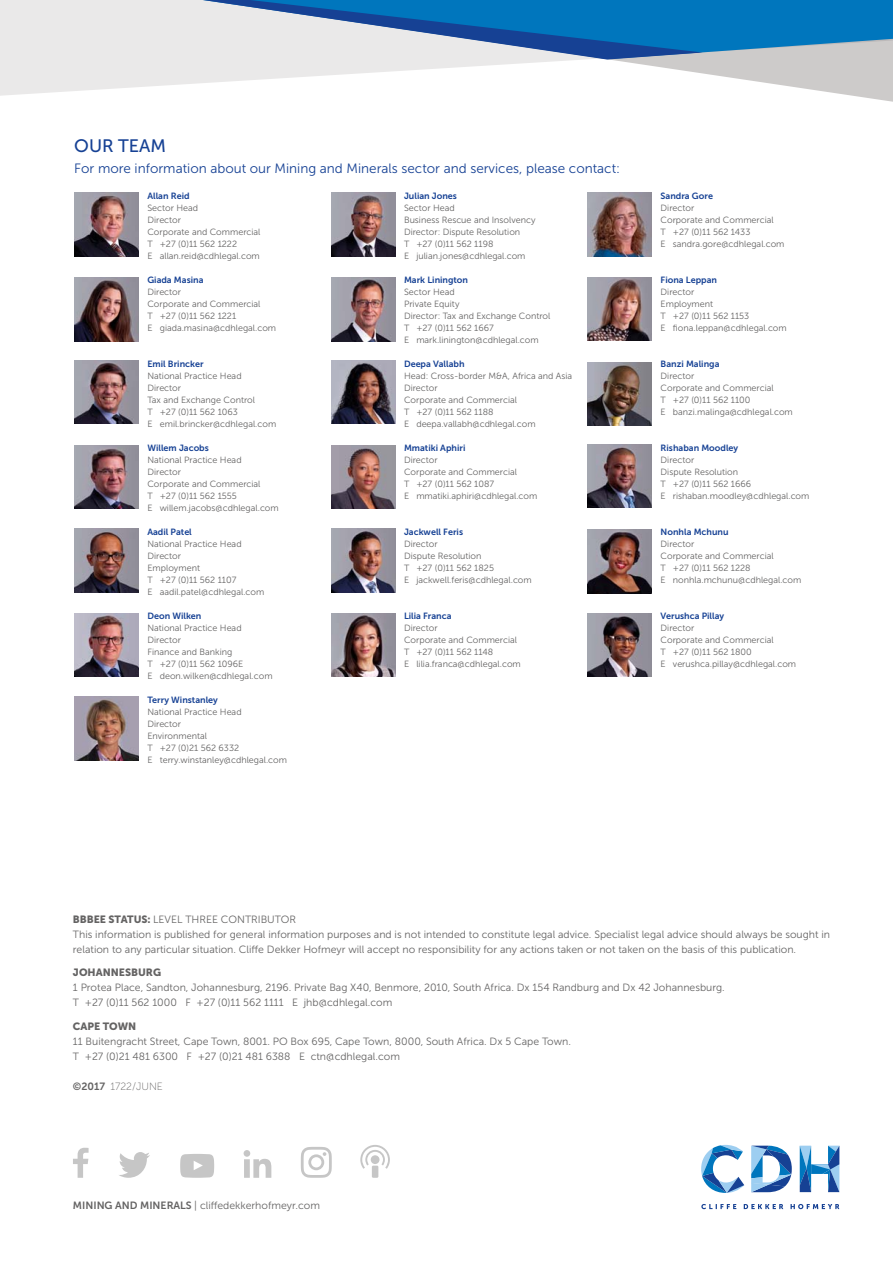
<style>
.page{position:relative;width:893px;height:1263px;background:#fff}
.page>*{position:absolute;margin:0;border:0;box-sizing:border-box;transform-origin:0 0}
.t1{font:18px "Museo Sans 500";color:#164194}
.t2{font:13.5px "Museo Sans 300";color:#164194}
.t3{font:10.5px/15px "Museo Sans 300";color:#646363}
.t4{font:10.5px "Museo Sans 900";color:#646363}
.t5{font:10.5px "Museo Sans 100";color:#646363}
.t6{font:9px/12px "Museo Sans 300";color:#646363}
.t7{font:9px "Museo Sans 700";color:#164194}
.s1{font-family:"Museo Sans 900"}
.s2{font-family:"Museo Sans 700"}
</style>
<div class="page">
<svg style="left:799px;top:1146px;width:40px;height:46px"></svg>
<svg style="left:701px;top:1204px;width:138px;height:5px"></svg>
<svg style="left:701px;top:1145px;width:43px;height:48px"></svg>
<svg style="left:751px;top:1146px;width:40px;height:46px"></svg>
<svg style="left:0;top:0;width:892px;height:97px"></svg>
<svg style="left:25px;top:0;width:867px;height:59px;background:#318ac0"></svg>
<svg style="left:29px;top:0;width:673px;height:60px;background:#88afd0"></svg>
<svg style="left:73px;top:1148px;width:16px;height:30px"></svg>
<svg style="left:119px;top:1152px;width:31px;height:26px"></svg>
<svg style="left:243px;top:1150px;width:28px;height:28px"></svg>
<svg style="left:180px;top:1154px;width:34px;height:24px"></svg>
<svg style="left:360px;top:1145px;width:30px;height:24px"></svg>
<div style="left:372px;top:1166px;width:6px;height:12px;background:#c6c6c6"></div>
<svg style="left:301px;top:1147px;width:31px;height:31px"></svg>
<img style="left:587px;top:193px;width:65px;height:63px">
<img style="left:74px;top:529px;width:65px;height:63px">
<img style="left:74px;top:445px;width:65px;height:64px">
<img style="left:74px;top:360px;width:65px;height:64px">
<img style="left:74px;top:193px;width:65px;height:63px">
<img style="left:331px;top:278px;width:64px;height:63px">
<img style="left:74px;top:613px;width:65px;height:64px">
<img style="left:587px;top:362px;width:65px;height:64px">
<img style="left:587px;top:444px;width:65px;height:64px">
<img style="left:587px;top:529px;width:65px;height:64px">
<img style="left:587px;top:277px;width:65px;height:64px">
<img style="left:587px;top:613px;width:65px;height:64px">
<img style="left:331px;top:445px;width:64px;height:64px">
<img style="left:331px;top:193px;width:64px;height:63px">
<img style="left:74px;top:278px;width:65px;height:63px">
<img style="left:331px;top:360px;width:64px;height:64px">
<img style="left:74px;top:697px;width:65px;height:64px">
<img style="left:331px;top:613px;width:64px;height:64px">
<img style="left:331px;top:529px;width:64px;height:63px">
<h1 class="t1" style="left:74px;top:139px;width:93px">OUR TEAM</h1>
<h2 class="t2" style="left:74px;top:163px;width:547px">For more information about our Mining and Minerals sector and services, please contact:</h2>
<p class="t7" style="left:147px;top:193px;width:44px">Allan Reid</p>
<p class="t6" style="left:147px;top:203px;width:114px">Sector Head<br>Director<br>Corporate and Commercial<br>T +27 (0)11 562 1222<br>E allan.reid@cdhlegal.com</p>
<p class="t7" style="left:147px;top:277px;width:58px">Giada Masina</p>
<p class="t6" style="left:147px;top:287px;width:130px">Director<br>Corporate and Commercial<br>T +27 (0)11 562 1221<br>E giada.masina@cdhlegal.com</p>
<p class="t7" style="left:147px;top:361px;width:58px">Emil Brincker</p>
<p class="t6" style="left:147px;top:371px;width:130px">National Practice Head<br>Director<br>Tax and Exchange Control<br>T +27 (0)11 562 1063<br>E emil.brincker@cdhlegal.com</p>
<p class="t7" style="left:147px;top:445px;width:63px">Willem Jacobs</p>
<p class="t6" style="left:147px;top:455px;width:133px">National Practice Head<br>Director<br>Corporate and Commercial<br>T +27 (0)11 562 1555<br>E willem.jacobs@cdhlegal.com</p>
<p class="t7" style="left:147px;top:529px;width:46px">Aadil Patel</p>
<p class="t6" style="left:147px;top:539px;width:118px">National Practice Head<br>Director<br>Employment<br>T +27 (0)11 562 1107<br>E aadil.patel@cdhlegal.com</p>
<p class="t7" style="left:147px;top:613px;width:56px">Deon Wilken</p>
<p class="t6" style="left:147px;top:623px;width:127px">National Practice Head<br>Director<br>Finance and Banking<br>T +27 (0)11 562 1096E<br>E deon.wilken@cdhlegal.com</p>
<p class="t7" style="left:147px;top:697px;width:72px">Terry Winstanley</p>
<p class="t6" style="left:147px;top:707px;width:141px">National Practice Head<br>Director<br>Environmental<br>T +27 (0)21 562 6332<br>E terry.winstanley@cdhlegal.com</p>
<p class="t7" style="left:404px;top:193px;width:54px">Julian Jones</p>
<p class="t6" style="left:404px;top:203px;width:133px">Sector Head<br>Business Rescue and Insolvency<br>Director: Dispute Resolution<br>T +27 (0)11 562 1198<br>E julian.jones@cdhlegal.com</p>
<p class="t7" style="left:404px;top:277px;width:66px">Mark Linington</p>
<p class="t6" style="left:404px;top:287px;width:148px">Sector Head<br>Private Equity<br>Director: Tax and Exchange Control<br>T +27 (0)11 562 1667<br>E mark.linington@cdhlegal.com</p>
<p class="t7" style="left:404px;top:361px;width:62px">Deepa Vallabh</p>
<p class="t6" style="left:404px;top:371px;width:170px">Head: Cross-border M&amp;A, Africa and Asia<br>Director<br>Corporate and Commercial<br>T +27 (0)11 562 1188<br>E deepa.vallabh@cdhlegal.com</p>
<p class="t7" style="left:404px;top:445px;width:63px">Mmatiki Aphiri</p>
<p class="t6" style="left:404px;top:455px;width:135px">Director<br>Corporate and Commercial<br>T +27 (0)11 562 1087<br>E mmatiki.aphiri@cdhlegal.com</p>
<p class="t7" style="left:404px;top:529px;width:61px">Jackwell Feris</p>
<p class="t6" style="left:404px;top:539px;width:129px">Director<br>Dispute Resolution<br>T +27 (0)11 562 1825<br>E jackwell.feris@cdhlegal.com</p>
<p class="t7" style="left:404px;top:613px;width:49px">Lilia Franca</p>
<p class="t6" style="left:404px;top:623px;width:118px">Director<br>Corporate and Commercial<br>T +27 (0)11 562 1148<br>E lilia.franca@cdhlegal.com</p>
<p class="t7" style="left:660px;top:193px;width:54px">Sandra Gore</p>
<p class="t6" style="left:660px;top:203px;width:125px">Director<br>Corporate and Commercial<br>T +27 (0)11 562 1433<br>E sandra.gore@cdhlegal.com</p>
<p class="t7" style="left:660px;top:277px;width:58px">Fiona Leppan</p>
<p class="t6" style="left:660px;top:287px;width:128px">Director<br>Employment<br>T +27 (0)11 562 1153<br>E fiona.leppan@cdhlegal.com</p>
<p class="t7" style="left:660px;top:361px;width:60px">Banzi Malinga</p>
<p class="t6" style="left:660px;top:371px;width:134px">Director<br>Corporate and Commercial<br>T +27 (0)11 562 1100<br>E banzi.malinga@cdhlegal.com</p>
<p class="t7" style="left:660px;top:445px;width:79px">Rishaban Moodley</p>
<p class="t6" style="left:660px;top:455px;width:150px">Director<br>Dispute Resolution<br>T +27 (0)11 562 1666<br>E rishaban.moodley@cdhlegal.com</p>
<p class="t7" style="left:660px;top:529px;width:69px">Nonhla Mchunu</p>
<p class="t6" style="left:660px;top:539px;width:142px">Director<br>Corporate and Commercial<br>T +27 (0)11 562 1228<br>E nonhla.mchunu@cdhlegal.com</p>
<p class="t7" style="left:660px;top:613px;width:65px">Verushca Pillay</p>
<p class="t6" style="left:660px;top:623px;width:137px">Director<br>Corporate and Commercial<br>T +27 (0)11 562 1800<br>E verushca.pillay@cdhlegal.com</p>
<p class="t3" style="left:73px;top:913px;width:758px"><span class="s1">BBBEE STATUS:</span> LEVEL THREE CONTRIBUTOR<br>This information is published for general information purposes and is not intended to constitute legal advice. Specialist legal advice should always be sought in relation to any particular situation. Cliffe Dekker Hofmeyr will accept no responsibility for any actions taken or not taken on the basis of this publication.</p>
<p class="t4" style="left:73px;top:969px;width:90px">JOHANNESBURG</p>
<p class="t3" style="left:73px;top:981px;width:653px">1 Protea Place, Sandton, Johannesburg, 2196. Private Bag X40, Benmore, 2010, South Africa. Dx 154 Randburg and Dx 42 Johannesburg.<br>T +27 (0)11 562 1000 F +27 (0)11 562 1111 E jhb@cdhlegal.com</p>
<p class="t4" style="left:73px;top:1022px;width:65px">CAPE TOWN</p>
<p class="t3" style="left:73px;top:1035px;width:499px">11 Buitengracht Street, Cape Town, 8001. PO Box 695, Cape Town, 8000, South Africa. Dx 5 Cape Town.<br>T +27 (0)21 481 6300 F +27 (0)21 481 6388 E ctn@cdhlegal.com</p>
<p class="t5" style="left:73px;top:1082px;width:91px"><span class="s2">©2017</span> 1722/JUNE</p>
<p class="t3" style="left:73px;top:1199px;width:248px"><span class="s2">MINING AND MINERALS</span> | cliffedekkerhofmeyr.com</p>
</div>
